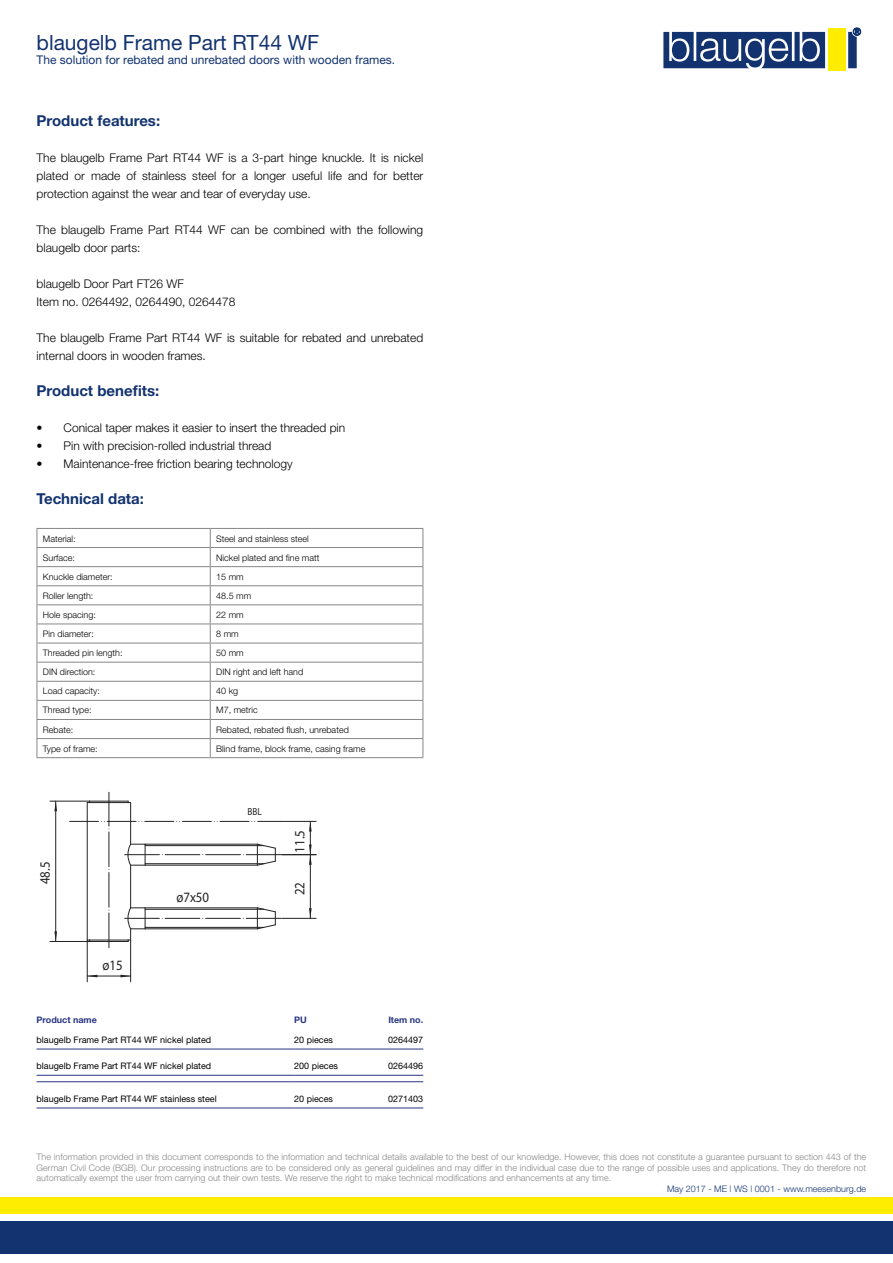
<style>
.page{position:relative;width:893px;height:1263px;background:#fff}
.page>*{position:absolute;margin:0;border:0;box-sizing:border-box;transform-origin:0 0}
.t1{font:21px "Helvetica Neue";color:#133370}
.t2{font:700 15px "Helvetica Neue";color:#133370}
.t3{font:14.25px "Myriad Pro";color:#222221;scale:.9 1}
.t4{font:300 12px/18px "Helvetica Neue";color:#000}
.t5{font:12px "Helvetica Neue";color:#133370}
.t6{font:10.2px "Myriad Pro";color:#222221;scale:.9 1}
.t7{font:300 9px/10.8px "Helvetica Neue";color:#878787;text-align:justify}
.t8{font:300 9px "Helvetica Neue";color:#000}
.t9{font:9px "Helvetica Neue";color:#000}
.t10{font:300 9px "Helvetica Neue";color:#133370}
.t11{font:700 9px "Helvetica Neue";color:#283583}
</style>
<div class="page">
<div style="left:0;top:1222px;width:893px;height:32px;background:#133370"></div>
<div style="left:0;top:1197px;width:893px;height:17px;background:#ffed00"></div>
<svg style="left:663px;top:28px;width:198px;height:40px"></svg>
<div style="left:828px;top:29px;width:17px;height:42px;background:#ffed00"></div>
<hr style="left:37px;top:528px;width:173px;height:1px;background:#878787">
<hr style="left:210px;top:528px;width:213px;height:1px;background:#878787">
<svg style="left:210px;top:529px;width:1px;height:228px"></svg>
<hr style="left:37px;top:547px;width:173px;height:1px;background:#878787">
<hr style="left:210px;top:547px;width:213px;height:1px;background:#878787">
<hr style="left:37px;top:566px;width:173px;height:1px;background:#878787">
<hr style="left:210px;top:566px;width:213px;height:1px;background:#878787">
<hr style="left:37px;top:585px;width:173px;height:1px;background:#878787">
<hr style="left:210px;top:585px;width:213px;height:1px;background:#878787">
<hr style="left:37px;top:604px;width:173px;height:1px;background:#878787">
<hr style="left:210px;top:604px;width:213px;height:1px;background:#878787">
<hr style="left:37px;top:624px;width:173px;height:1px;background:#878787">
<hr style="left:210px;top:624px;width:213px;height:1px;background:#878787">
<hr style="left:37px;top:643px;width:173px;height:1px;background:#878787">
<hr style="left:210px;top:643px;width:213px;height:1px;background:#878787">
<hr style="left:37px;top:662px;width:173px;height:1px;background:#878787">
<hr style="left:210px;top:662px;width:213px;height:1px;background:#878787">
<hr style="left:37px;top:681px;width:173px;height:1px;background:#878787">
<hr style="left:210px;top:681px;width:213px;height:1px;background:#878787">
<hr style="left:37px;top:700px;width:173px;height:1px;background:#878787">
<hr style="left:210px;top:700px;width:213px;height:1px;background:#878787">
<hr style="left:37px;top:719px;width:173px;height:1px;background:#878787">
<hr style="left:210px;top:719px;width:213px;height:1px;background:#878787">
<hr style="left:37px;top:738px;width:173px;height:1px;background:#878787">
<svg style="left:37px;top:529px;width:1px;height:228px"></svg>
<hr style="left:210px;top:738px;width:213px;height:1px;background:#878787">
<svg style="left:423px;top:529px;width:1px;height:228px"></svg>
<hr style="left:37px;top:757px;width:173px;height:1px;background:#878787">
<hr style="left:210px;top:757px;width:213px;height:1px;background:#878787">
<svg style="left:70px;top:792px;width:212px;height:156px"></svg>
<hr style="left:55px;top:801px;width:1px;height:140px;background:#222221">
<hr style="left:50px;top:941px;width:40px;height:1px;background:#222221">
<hr style="left:50px;top:801px;width:40px;height:1px;background:#222221">
<svg style="left:54px;top:801px;width:3px;height:10px"></svg>
<svg style="left:54px;top:931px;width:3px;height:10px"></svg>
<hr style="left:87px;top:976px;width:44px;height:1px;background:#222221">
<hr style="left:87px;top:940px;width:1px;height:42px;background:#222221">
<hr style="left:130px;top:940px;width:1px;height:42px;background:#222221">
<svg style="left:87px;top:975px;width:10px;height:2px"></svg>
<svg style="left:120px;top:975px;width:11px;height:2px"></svg>
<hr style="left:310px;top:821px;width:1px;height:34px;background:#222221">
<hr style="left:281px;top:821px;width:35px;height:1px;background:#222221">
<svg style="left:309px;top:821px;width:3px;height:10px"></svg>
<hr style="left:310px;top:855px;width:1px;height:63px;background:#222221">
<hr style="left:282px;top:918px;width:34px;height:1px;background:#222221">
<hr style="left:282px;top:854px;width:34px;height:1px;background:#222221">
<svg style="left:309px;top:844px;width:3px;height:21px"></svg>
<svg style="left:309px;top:908px;width:3px;height:10px"></svg>
<hr style="left:37px;top:1049px;width:257px;height:1px;background:#283583">
<hr style="left:294px;top:1049px;width:64px;height:1px;background:#283583">
<hr style="left:358px;top:1049px;width:65px;height:1px;background:#283583">
<hr style="left:37px;top:1075px;width:257px;height:1px;background:#283583">
<hr style="left:294px;top:1075px;width:64px;height:1px;background:#283583">
<hr style="left:358px;top:1075px;width:65px;height:1px;background:#283583">
<hr style="left:37px;top:1081px;width:257px;height:1px;background:#283583">
<hr style="left:294px;top:1081px;width:64px;height:1px;background:#283583">
<hr style="left:358px;top:1081px;width:65px;height:1px;background:#283583">
<hr style="left:37px;top:1107px;width:257px;height:1px;background:#283583">
<hr style="left:294px;top:1107px;width:64px;height:1px;background:#283583">
<hr style="left:358px;top:1107px;width:65px;height:1px;background:#283583">
<h1 class="t1" style="left:37px;top:30px;width:284px">blaugelb Frame Part RT44 WF</h1>
<p class="t5" style="left:37px;top:53px;width:360px">The solution for rebated and unrebated doors with wooden frames.</p>
<p class="t2" style="left:37px;top:111px;width:125px">Product features:</p>
<p class="t4" style="left:37px;top:148px;width:388px;text-align:justify">The blaugelb Frame Part RT44 WF is a 3-part hinge knuckle. It is nickel plated or made of stainless steel for a longer useful life and for better protection against the wear and tear of everyday use.</p>
<p class="t4" style="left:37px;top:220px;width:388px">The blaugelb Frame Part RT44 WF can be combined with the following blaugelb door parts:</p>
<p class="t4" style="left:37px;top:274px;width:201px">blaugelb Door Part FT26 WF<br>Item no. 0264492, 0264490, 0264478</p>
<p class="t4" style="left:37px;top:328px;width:388px">The blaugelb Frame Part RT44 WF is suitable for rebated and unrebated internal doors in wooden frames.</p>
<p class="t2" style="left:37px;top:381px;width:124px">Product benefits:</p>
<p class="t4" style="left:37px;top:418px;width:310px">• Conical taper makes it easier to insert the threaded pin</p>
<p class="t4" style="left:37px;top:436px;width:236px">• Pin with precision-rolled industrial thread</p>
<p class="t4" style="left:37px;top:454px;width:258px">• Maintenance-free friction bearing technology</p>
<p class="t2" style="left:37px;top:489px;width:109px">Technical data:</p>
<p class="t8" style="left:43px;top:533px;width:34px">Material:</p>
<p class="t8" style="left:216px;top:533px;width:94px">Steel and stainless steel</p>
<p class="t8" style="left:43px;top:552px;width:34px">Surface:</p>
<p class="t8" style="left:216px;top:552px;width:105px">Nickel plated and fine matt</p>
<p class="t8" style="left:43px;top:571px;width:71px">Knuckle diameter:</p>
<p class="t8" style="left:216px;top:571px;width:29px">15 mm</p>
<p class="t8" style="left:43px;top:590px;width:52px">Roller length:</p>
<p class="t8" style="left:216px;top:590px;width:37px">48.5 mm</p>
<p class="t8" style="left:43px;top:609px;width:55px">Hole spacing:</p>
<p class="t8" style="left:216px;top:609px;width:29px">22 mm</p>
<p class="t8" style="left:43px;top:628px;width:53px">Pin diameter:</p>
<p class="t8" style="left:216px;top:628px;width:24px">8 mm</p>
<p class="t8" style="left:43px;top:647px;width:81px">Threaded pin length:</p>
<p class="t8" style="left:216px;top:647px;width:29px">50 mm</p>
<p class="t8" style="left:43px;top:666px;width:54px">DIN direction:</p>
<p class="t8" style="left:216px;top:666px;width:89px">DIN right and left hand</p>
<p class="t8" style="left:43px;top:686px;width:59px">Load capacity:</p>
<p class="t8" style="left:216px;top:686px;width:24px">40 kg</p>
<p class="t8" style="left:43px;top:705px;width:50px">Thread type:</p>
<p class="t8" style="left:216px;top:705px;width:43px">M7, metric</p>
<p class="t8" style="left:43px;top:724px;width:32px">Rebate:</p>
<p class="t8" style="left:216px;top:724px;width:134px">Rebated, rebated flush, unrebated</p>
<p class="t8" style="left:43px;top:743px;width:56px">Type of frame:</p>
<p class="t8" style="left:216px;top:743px;width:151px">Blind frame, block frame, casing frame</p>
<p class="t3" style="left:36px;top:884px;width:26px;rotate:-90deg">48.5</p>
<p class="t3" style="left:102px;top:957px;width:24px">ø15</p>
<p class="t3" style="left:176px;top:888px;width:38px">ø7x50</p>
<p class="t6" style="left:247px;top:805px;width:17px">BBL</p>
<p class="t3" style="left:291px;top:852px;width:26px;rotate:-90deg">11.5</p>
<p class="t3" style="left:291px;top:895px;width:16px;rotate:-90deg">22</p>
<p class="t11" style="left:37px;top:1014px;width:62px">Product name</p>
<p class="t11" style="left:294px;top:1014px;width:14px">PU</p>
<p class="t11" style="left:388px;top:1014px;width:36px">Item no.</p>
<p class="t9" style="left:37px;top:1034px;width:176px">blaugelb Frame Part RT44 WF nickel plated</p>
<p class="t9" style="left:294px;top:1034px;width:40px">20 pieces</p>
<p class="t9" style="left:388px;top:1034px;width:37px">0264497</p>
<p class="t9" style="left:37px;top:1061px;width:176px">blaugelb Frame Part RT44 WF nickel plated</p>
<p class="t9" style="left:294px;top:1061px;width:45px">200 pieces</p>
<p class="t9" style="left:388px;top:1061px;width:37px">0264496</p>
<p class="t9" style="left:37px;top:1093px;width:182px">blaugelb Frame Part RT44 WF stainless steel</p>
<p class="t9" style="left:294px;top:1093px;width:40px">20 pieces</p>
<p class="t9" style="left:388px;top:1093px;width:37px">0271403</p>
<p class="t7" style="left:37px;top:1151px;width:831px">The information provided in this document corresponds to the information and technical details available to the best of our knowledge. However, this does not constitute a guarantee pursuant to section 443 of the German Civil Code (BGB). Our processing instructions are to be considered only as general guidelines and may differ in the individual case due to the range of possible uses and applications. They do therefore not automatically exempt the user from carrying out their own tests. We reserve the right to make technical modifications and enhancements at any time.</p>
<p class="t10" style="left:667px;top:1183px;width:201px">May 2017 - ME | WS | 0001 - www.meesenburg.de</p>
</div>
